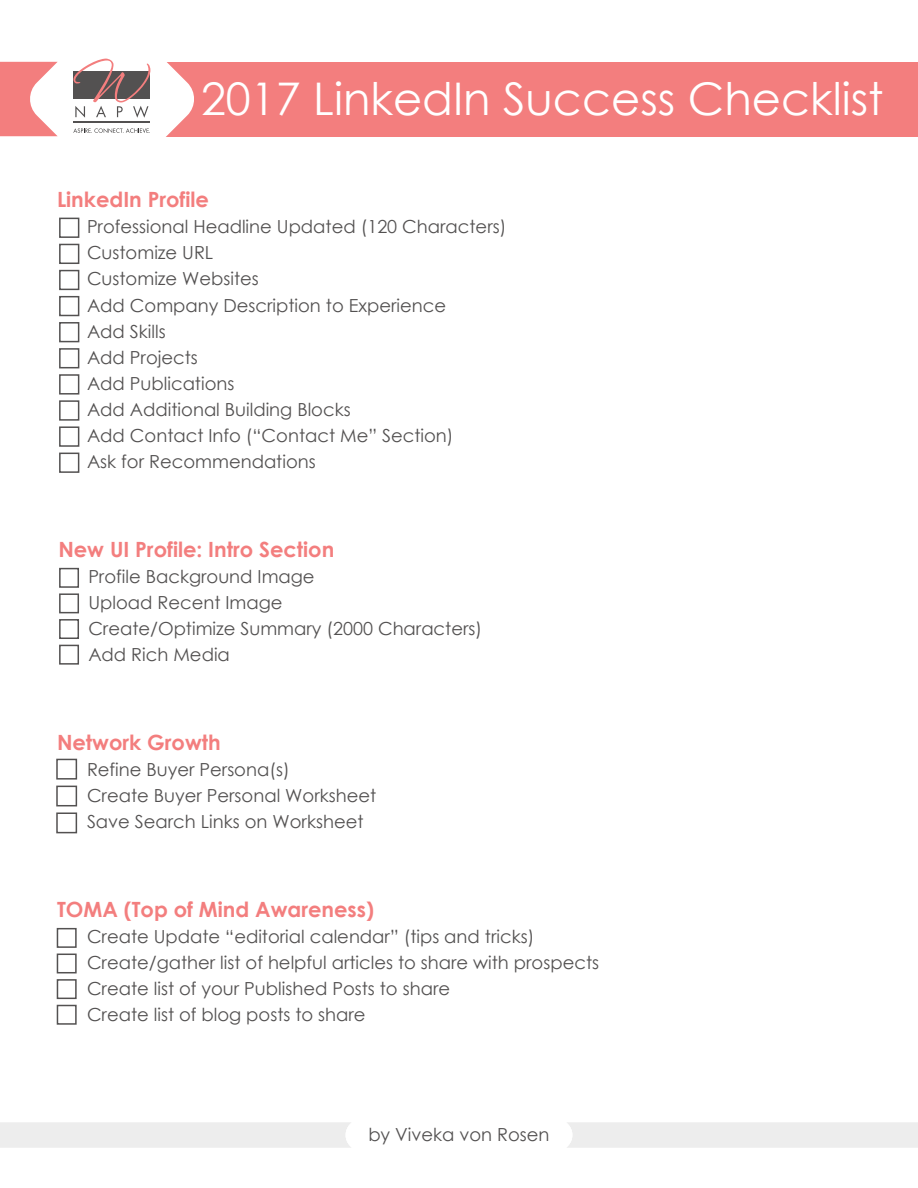
<style>
.page{position:relative;width:918px;height:1188px;background:#fff}
.page>*{position:absolute;margin:0;border:0;box-sizing:border-box;transform-origin:0 0}
.t1{font:45px "Century Gothic";color:#fff}
.t2{font:700 21px "Century Gothic";color:#f37e7e}
.t3{font:18px/26.1px "Century Gothic";color:#535151}
</style>
<div class="page">
<div style="left:51px;top:62px;width:867px;height:74px;background:#f37e7e"></div>
<svg style="left:0;top:58px;width:196px;height:206px"></svg>
<hr style="left:73px;top:121px;width:77px;height:2px;background:#535151">
<svg style="left:73px;top:59px;width:77px;height:59px;background:#b1a6a6"></svg>
<svg style="left:73px;top:128px;width:77px;height:5px"></svg>
<svg style="left:0;top:62px;width:58px;height:74px"></svg>
<svg style="left:0;top:1122px;width:918px;height:26px"></svg>
<div style="left:59px;top:218px;width:20px;height:20px;border:2px solid #535151"></div>
<div style="left:59px;top:244px;width:20px;height:20px;border:2px solid #535151"></div>
<div style="left:59px;top:270px;width:20px;height:20px;border:2px solid #535151"></div>
<div style="left:59px;top:296px;width:20px;height:20px;border:2px solid #535151"></div>
<div style="left:59px;top:322px;width:20px;height:20px;border:2px solid #535151"></div>
<div style="left:59px;top:348px;width:20px;height:20px;border:2px solid #535151"></div>
<div style="left:59px;top:374px;width:20px;height:21px;border:2px solid #535151"></div>
<div style="left:59px;top:400px;width:20px;height:21px;border:2px solid #535151"></div>
<div style="left:59px;top:426px;width:20px;height:21px;border:2px solid #535151"></div>
<div style="left:59px;top:453px;width:20px;height:20px;border:2px solid #535151"></div>
<div style="left:59px;top:568px;width:20px;height:20px;border:2px solid #535151"></div>
<div style="left:59px;top:593px;width:20px;height:20px;border:2px solid #535151"></div>
<div style="left:59px;top:619px;width:20px;height:20px;border:2px solid #535151"></div>
<div style="left:59px;top:645px;width:20px;height:20px;border:2px solid #535151"></div>
<div style="left:57px;top:928px;width:20px;height:20px;border:2px solid #535151"></div>
<div style="left:57px;top:954px;width:20px;height:19px;border:2px solid #535151"></div>
<div style="left:57px;top:979px;width:20px;height:20px;border:2px solid #535151"></div>
<div style="left:57px;top:1005px;width:20px;height:20px;border:2px solid #535151"></div>
<div style="left:56px;top:759px;width:21px;height:21px;border:2px solid #535151"></div>
<div style="left:56px;top:786px;width:21px;height:20px;border:2px solid #535151"></div>
<div style="left:56px;top:812px;width:21px;height:21px;border:2px solid #535151"></div>
<h1 class="t1" style="left:201px;top:67px;width:684px">2017 LinkedIn Success Checklist</h1>
<p class="t2" style="left:57px;top:184px;width:154px">LinkedIn Profile</p>
<p class="t3" style="left:87px;top:213px;width:421px">Professional Headline Updated (120 Characters)<br>Customize URL<br>Customize Websites<br>Add Company Description to Experience<br>Add Skills<br>Add Projects<br>Add Publications<br>Add Additional Building Blocks<br>Add Contact Info (“Contact Me” Section)<br>Ask for Recommendations</p>
<p class="t2" style="left:58px;top:533px;width:277px">New UI Profile: Intro Section</p>
<p class="t3" style="left:88px;top:563px;width:395px">Profile Background Image<br>Upload Recent Image<br>Create/Optimize Summary (2000 Characters)<br>Add Rich Media</p>
<p class="t2" style="left:57px;top:726px;width:165px">Network Growth</p>
<p class="t3" style="left:87px;top:756px;width:291px">Refine Buyer Persona(s)<br>Create Buyer Personal Worksheet<br>Save Search Links on Worksheet</p>
<p class="t2" style="left:57px;top:893px;width:319px">TOMA (Top of Mind Awareness)</p>
<p class="t3" style="left:87px;top:923px;width:514px">Create Update “editorial calendar” (tips and tricks)<br>Create/gather list of helpful articles to share with prospects Create list of your Published Posts to share<br>Create list of blog posts to share</p>
<p class="t3" style="left:368px;top:1122px;width:183px">by Viveka von Rosen</p>
</div>
